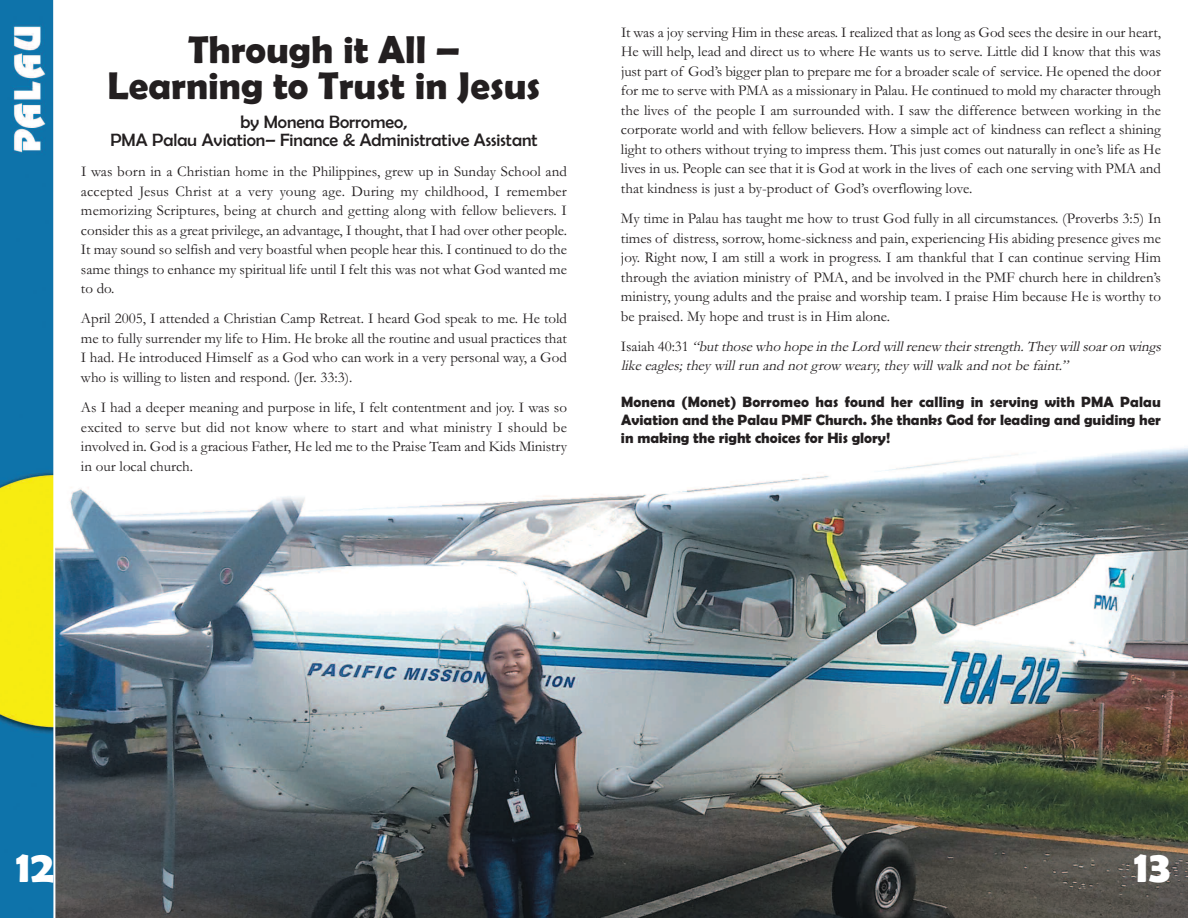
<style>
.page{position:relative;width:1188px;height:918px;background:#fff}
.page>*{position:absolute;margin:0;border:0;box-sizing:border-box;transform-origin:0 0}
.t1{font:700 45px "Berlin Sans FB Demi";color:#fff}
.t2{font:700 39px/36px "Berlin Sans FB Demi";color:#231f20;text-align:center}
.t3{font:18px/18px "Berlin Sans FB";color:#231f20;text-align:center}
.t4{font:15px/19.5px "Garamond";color:#231f20;text-align:justify}
.t5{font:700 15px/18px "Berlin Sans FB Demi";color:#231f20;text-align:justify}
.t6{font:italic 15px/19.5px "Garamond";color:#231f20}
.s1{font-style:normal}
</style>
<div class="page">
<img style="left:0;top:0;width:53px;height:918px">
<img style="left:56px;top:448px;width:1132px;height:470px">
<svg style="left:53px;top:0;width:3px;height:918px"></svg>
<h2 class="t2" style="left:107px;top:32px;width:435px">Through it All –<br>Learning to Trust in Jesus</h2>
<p class="t3" style="left:110px;top:113px;width:429px">by Monena Borromeo,<br>PMA Palau Aviation– Finance &amp; Administrative Assistant</p>
<p class="t4" style="left:81px;top:161px;width:488px">I was born in a Christian home in the Philippines, grew up in Sunday School and accepted Jesus Christ at a very young age. During my childhood, I remember memorizing Scriptures, being at church and getting along with fellow believers. I consider this as a great privilege, an advantage, I thought, that I had over other people.<br>It may sound so selfish and very boastful when people hear this. I continued to do the same things to enhance my spiritual life until I felt this was not what God wanted me to do.</p>
<p class="t4" style="left:81px;top:309px;width:487px">April 2005, I attended a Christian Camp Retreat. I heard God speak to me. He told me to fully surrender my life to Him. He broke all the routine and usual practices that I had. He introduced Himself as a God who can work in a very personal way, a God who is willing to listen and respond. (Jer. 33:3).</p>
<p class="t4" style="left:81px;top:397px;width:488px">As I had a deeper meaning and purpose in life, I felt contentment and joy. I was so excited to serve but did not know where to start and what ministry I should be involved in. God is a gracious Father, He led me to the Praise Team and Kids Ministry in our local church.</p>
<p class="t4" style="left:621px;top:22px;width:542px">It was a joy serving Him in these areas. I realized that as long as God sees the desire in our heart, He will help, lead and direct us to where He wants us to serve. Little did I know that this was just part of God’s bigger plan to prepare me for a broader scale of service. He opened the door for me to serve with PMA as a missionary in Palau. He continued to mold my character through the lives of the people I am surrounded with. I saw the difference between working in the corporate world and with fellow believers. How a simple act of kindness can reflect a shining light to others without trying to impress them. This just comes out naturally in one’s life as He lives in us. People can see that it is God at work in the lives of each one serving with PMA and that kindness is just a by-product of God’s overflowing love.</p>
<p class="t4" style="left:621px;top:208px;width:542px">My time in Palau has taught me how to trust God fully in all circumstances. (Proverbs 3:5) In times of distress, sorrow, home-sickness and pain, experiencing His abiding presence gives me joy. Right now, I am still a work in progress. I am thankful that I can continue serving Him through the aviation ministry of PMA, and be involved in the PMF church here in children’s ministry, young adults and the praise and worship team. I praise Him because He is worthy to be praised. My hope and trust is in Him alone.</p>
<p class="t6" style="left:621px;top:336px;width:546px"><span class="s1">I s a i a h 4 0 : 3 1</span> “but those who hope in the Lord will renew their strength. They will soar on wings like eagles; they will run and not grow weary, they will walk and not be faint.”</p>
<p class="t5" style="left:621px;top:393px;width:542px">Monena (Monet) Borromeo has found her calling in serving with PMA Palau Aviation and the Palau PMF Church. She thanks God for leading and guiding her in making the right choices for His glory!</p>
<h1 class="t1" style="left:16px;top:840px;width:39px">12</h1>
<h1 class="t1" style="left:1134px;top:840px;width:38px">13</h1>
</div>
